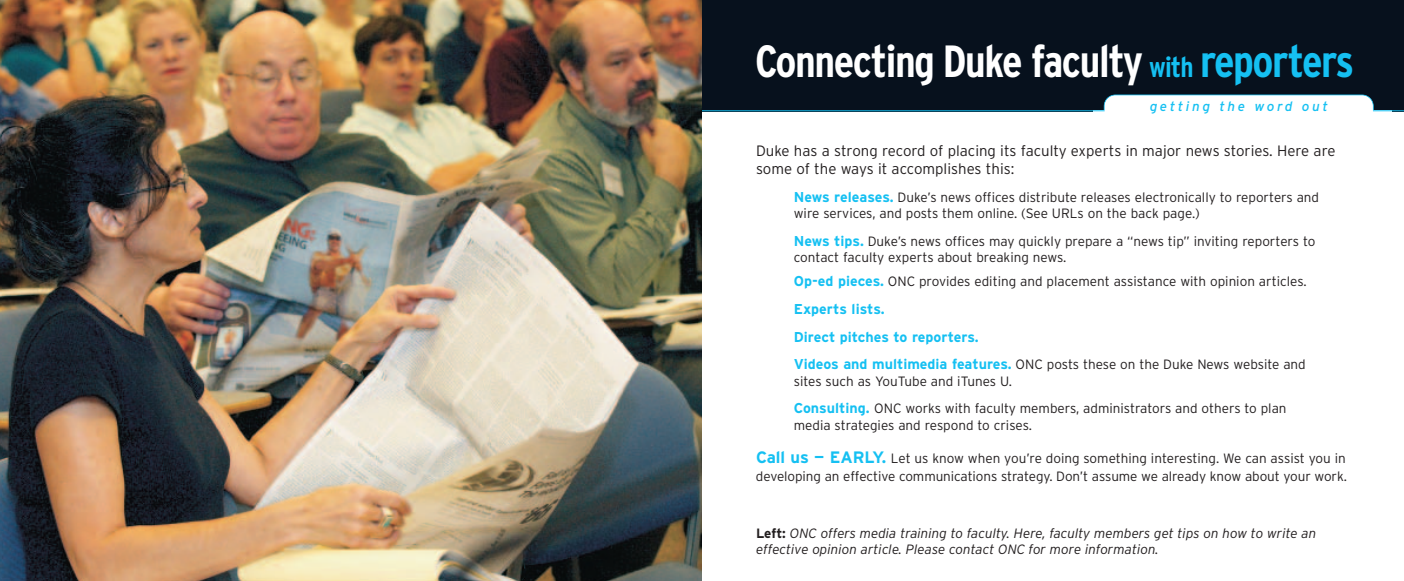
<style>
.page{position:relative;width:1404px;height:581px;background:#fff}
.page>*{position:absolute;margin:0;border:0;box-sizing:border-box;transform-origin:0 0}
.t1{font:700 condensed 45px "Interstate";letter-spacing:-.03em;color:#fff}
.t2{font:300 15px/18px "Interstate";color:#231f20}
.t3{font:700 14.25px/27.6px "Interstate";color:#15c0f2}
.t4{font:300 13.5px/16.5px "Interstate";color:#231f20}
.t5{font:italic 300 13.5px/16.2px "Interstate";color:#231f20}
.t6{font:italic 13.5px "Interstate";letter-spacing:.195em;color:#15c0f2}
.s1{font-size:28.5px;color:#15c0f2}
.s2{color:#15c0f2}
.s3{font-weight:700;font-size:14.25px;color:#15c0f2}
.s4{font-weight:700;font-size:16.5px;color:#15c0f2}
.s5{font-weight:700;font-style:normal}
</style>
<div class="page">
<div style="left:700px;top:0;width:704px;height:111px;background:#07111d"></div>
<div style="left:1104px;top:95px;width:269px;height:26px;background:#fff;border-radius:11px"></div>
<div style="left:1104px;top:94px;width:270px;height:27px;border:2px solid #15c0f2;border-radius:12px"></div>
<div style="left:1094px;top:110px;width:298px;height:18px;background:#fff"></div>
<hr style="left:1373px;top:110px;width:31px;height:1px;background:#15c0f2">
<hr style="left:702px;top:110px;width:403px;height:1px;background:#15c0f2">
<img style="left:0;top:0;width:702px;height:580px">
<h1 class="t1" style="left:755px;top:45px;width:601px">Connecting Duke faculty <span class="s1">with</span> <span class="s2">reporters</span></h1>
<p class="t6" style="left:1150px;top:101px;width:180px">getting the word out</p>
<p class="t2" style="left:756px;top:143px;width:581px">Duke has a strong record of placing its faculty experts in major news stories. Here are some of the ways it accomplishes this:</p>
<p class="t4" style="left:794px;top:190px;width:527px"><span class="s3">News releases.</span> Duke’s news offices distribute releases electronically to reporters and wire services, and posts them online. (See URLs on the back page.)</p>
<p class="t4" style="left:794px;top:234px;width:523px"><span class="s3">News tips.</span> Duke’s news offices may quickly prepare a “news tip” inviting reporters to contact faculty experts about breaking news.</p>
<p class="t4" style="left:794px;top:274px;width:514px"><span class="s3">Op-ed pieces.</span> ONC provides editing and placement assistance with opinion articles.</p>
<p class="t3" style="left:794px;top:296px;width:186px">Experts lists.<br>Direct pitches to reporters.</p>
<p class="t4" style="left:794px;top:357px;width:514px"><span class="s3">Videos and multimedia features.</span> ONC posts these on the Duke News website and sites such as YouTube and iTunes U.</p>
<p class="t4" style="left:794px;top:401px;width:494px"><span class="s3">Consulting.</span> ONC works with faculty members, administrators and others to plan media strategies and respond to crises.</p>
<p class="t4" style="left:756px;top:450px;width:593px;line-height:18px"><span class="s4">Call us — EARLY.</span> Let us know when you’re doing something interesting. We can assist you in developing an effective communications strategy. Don’t assume we already know about your work.</p>
<p class="t5" style="left:756px;top:526px;width:562px"><span class="s5">Left:</span> ONC offers media training to faculty. Here, faculty members get tips on how to write an effective opinion article. Please contact ONC for more information.</p>
</div>
